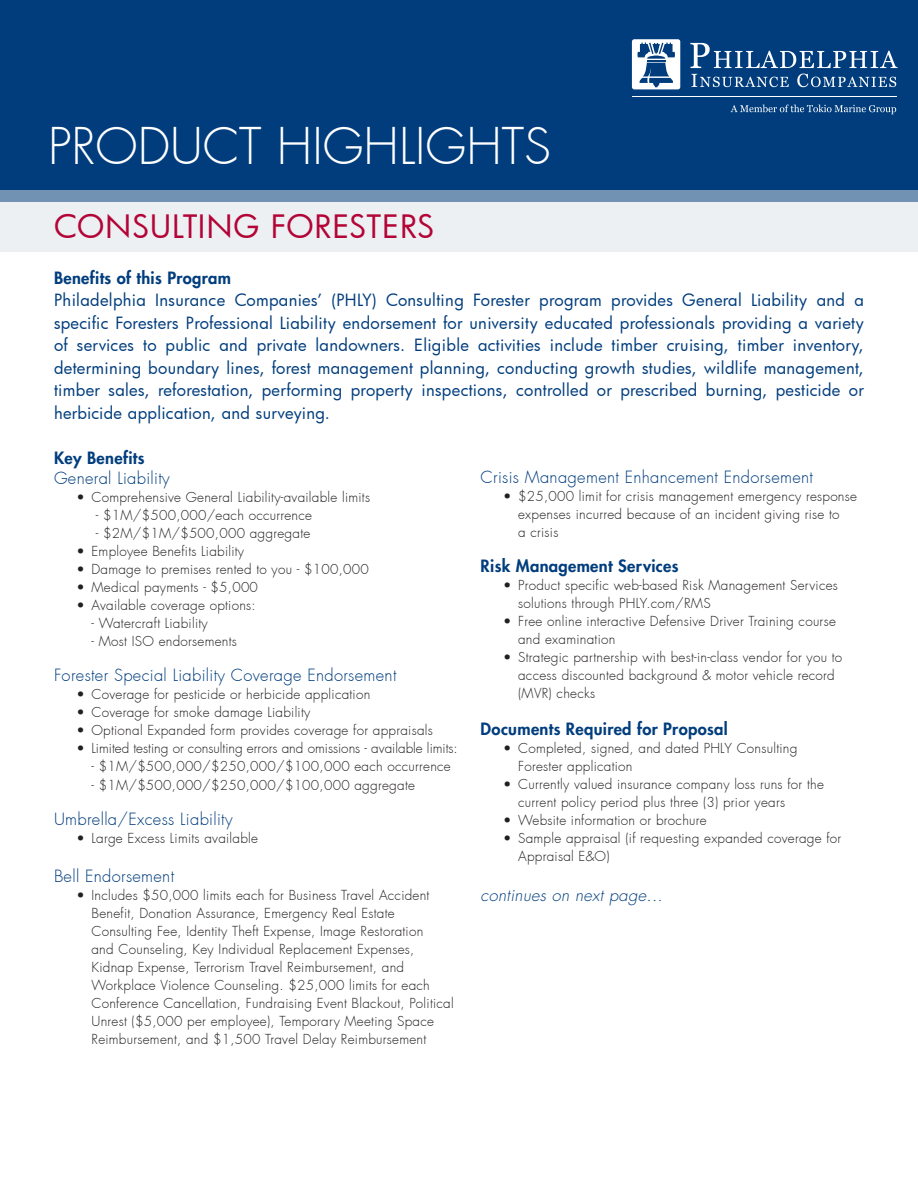
<style>
.page{position:relative;width:918px;height:1188px;background:#fff}
.page>*{position:absolute;margin:0;border:0;box-sizing:border-box;transform-origin:0 0}
.t1{font:300 49.5px "Futura";color:#fff}
.t2{font:31.5px "Futura";letter-spacing:.02em;color:#b30437}
.t3{font:16.5px/22.5px "Futura";letter-spacing:.02em;color:#013d7d;text-align:justify}
.t4{font:300 16.5px "Futura";letter-spacing:.02em;color:#013d7d}
.t5{font:800 16.5px "Futura";letter-spacing:.02em;color:#013d7d}
.t6{font:italic 300 16.5px "Futura";letter-spacing:.02em;color:#013d7d}
.t7{font:300 13.5px/18px "Futura";letter-spacing:.02em;color:#231f20}
.t8{font:300 13.5px "Futura";color:#231f20}
</style>
<div class="page">
<div style="left:0;top:0;width:918px;height:202px;background:#013d7d"></div>
<svg style="left:0;top:190px;width:918px;height:62px;background:#d4dde6"></svg>
<div style="left:632px;top:39px;width:48px;height:50px;background:#fff;border-radius:3px"></div>
<svg style="left:690px;top:43px;width:208px;height:25px"></svg>
<svg style="left:691px;top:74px;width:98px;height:13px"></svg>
<svg style="left:797px;top:74px;width:99px;height:13px"></svg>
<svg style="left:637px;top:43px;width:38px;height:44px"></svg>
<hr style="left:633px;top:96px;width:264px;height:1px;background:#fff">
<svg style="left:731px;top:105px;width:165px;height:9px"></svg>
<h1 class="t1" style="left:48px;top:116px;width:505px">PRODUCT HIGHLIGHTS</h1>
<p class="t2" style="left:54px;top:205px;width:382px">CONSULTING FORESTERS</p>
<p class="t5" style="left:54px;top:267px;width:179px">Benefits of this Program</p>
<p class="t3" style="left:54px;top:288px;width:811px">Philadelphia Insurance Companies’ (PHLY) Consulting Forester program provides General Liability and a specific Foresters Professional Liability endorsement for university educated professionals providing a variety of services to public and private landowners. Eligible activities include timber cruising, timber inventory, determining boundary lines, forest management planning, conducting growth studies, wildlife management, timber sales, reforestation, performing property inspections, controlled or prescribed burning, pesticide or herbicide application, and surveying.</p>
<p class="t5" style="left:54px;top:448px;width:92px">Key Benefits</p>
<p class="t4" style="left:54px;top:468px;width:117px">General Liability</p>
<p class="t7" style="left:76px;top:489px;width:295px">• Comprehensive General Liability-available limits</p>
<p class="t7" style="left:96px;top:507px;width:218px">- $1M/$500,000/each occurrence</p>
<p class="t7" style="left:96px;top:525px;width:216px">- $2M/$1M/$500,000 aggregate</p>
<p class="t7" style="left:76px;top:543px;width:169px">• Employee Benefits Liability</p>
<p class="t7" style="left:76px;top:561px;width:294px">• Damage to premises rented to you - $100,000</p>
<p class="t7" style="left:76px;top:579px;width:183px">• Medical payments - $5,000</p>
<p class="t7" style="left:76px;top:597px;width:181px">• Available coverage options:</p>
<p class="t7" style="left:92px;top:615px;width:118px">- Watercraft Liability</p>
<p class="t7" style="left:92px;top:633px;width:147px">- Most ISO endorsements</p>
<p class="t4" style="left:54px;top:665px;width:344px">Forester Special Liability Coverage Endorsement</p>
<p class="t7" style="left:76px;top:685px;width:295px">• Coverage for pesticide or herbicide application</p>
<p class="t7" style="left:76px;top:703px;width:235px">• Coverage for smoke damage Liability</p>
<p class="t7" style="left:76px;top:721px;width:358px">• Optional Expanded form provides coverage for appraisals</p>
<p class="t8" style="left:76px;top:740px;width:383px">• Limited testing or consulting errors and omissions - available limits:</p>
<p class="t7" style="left:92px;top:757px;width:361px">- $1M/$500,000/$250,000/$100,000 each occurrence</p>
<p class="t7" style="left:92px;top:777px;width:325px">- $1M/$500,000/$250,000/$100,000 aggregate</p>
<p class="t4" style="left:54px;top:809px;width:180px">Umbrella/Excess Liability</p>
<p class="t7" style="left:76px;top:830px;width:183px">• Large Excess Limits available</p>
<p class="t4" style="left:54px;top:866px;width:122px">Bell Endorsement</p>
<p class="t7" style="left:92px;top:887px;width:364px;text-indent:-15px">• Includes $50,000 limits each for Business Travel Accident Benefit, Donation Assurance, Emergency Real Estate Consulting Fee, Identity Theft Expense, Image Restoration<br>and Counseling, Key Individual Replacement Expenses, Kidnap Expense, Terrorism Travel Reimbursement, and Workplace Violence Counseling. $25,000 limits for each Conference Cancellation, Fundraising Event Blackout, Political Unrest ($5,000 per employee), Temporary Meeting Space Reimbursement, and $1,500 Travel Delay Reimbursement</p>
<p class="t4" style="left:481px;top:467px;width:334px">Crisis Management Enhancement Endorsement</p>
<p class="t7" style="left:518px;top:488px;width:340px;text-indent:-15px">• $25,000 limit for crisis management emergency response expenses incurred because of an incident giving rise to<br>a crisis</p>
<p class="t5" style="left:481px;top:555px;width:199px">Risk Management Services</p>
<p class="t7" style="left:518px;top:576px;width:321px;text-indent:-15px">• Product specific web-based Risk Management Services solutions through PHLY.com/RMS</p>
<p class="t7" style="left:518px;top:612px;width:319px;text-indent:-15px">• Free online interactive Defensive Driver Training course and examination</p>
<p class="t7" style="left:518px;top:648px;width:326px;text-indent:-15px">• Strategic partnership with best-in-class vendor for you to access discounted background &amp; motor vehicle record (MVR) checks</p>
<p class="t5" style="left:481px;top:719px;width:249px">Documents Required for Proposal</p>
<p class="t7" style="left:518px;top:740px;width:281px;text-indent:-15px">• Completed, signed, and dated PHLY Consulting<br>Forester application</p>
<p class="t7" style="left:518px;top:776px;width:307px;text-indent:-15px">• Currently valued insurance company loss runs for the current policy period plus three (3) prior years</p>
<p class="t7" style="left:503px;top:812px;width:205px">• Website information or brochure</p>
<p class="t7" style="left:518px;top:830px;width:325px;text-indent:-15px">• Sample appraisal (if requesting expanded coverage for<br>Appraisal E&amp;O)</p>
<p class="t6" style="left:481px;top:884px;width:183px">continues on next page...</p>
</div>
